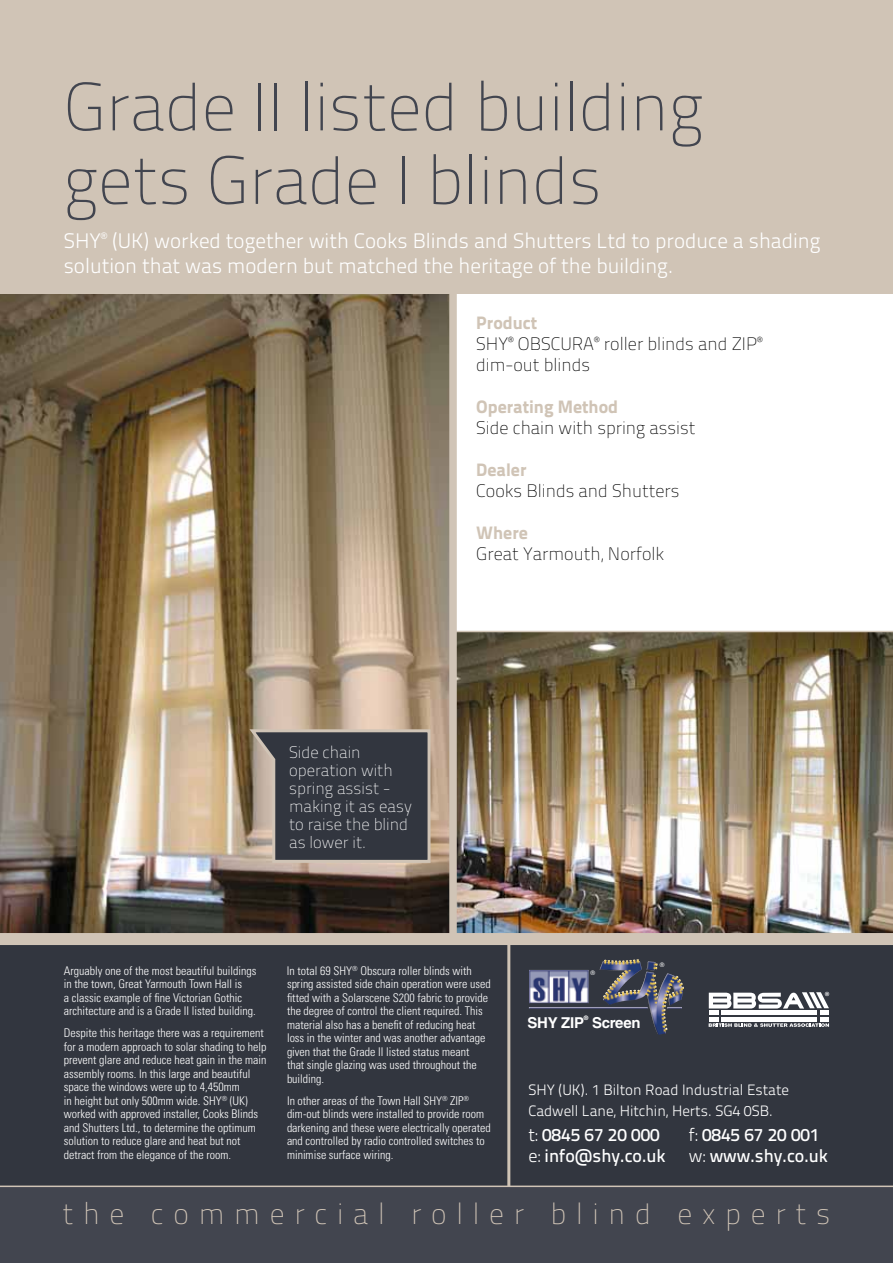
<style>
.page{position:relative;width:893px;height:1263px;background:#fff}
.page>*{position:absolute;margin:0;border:0;box-sizing:border-box;transform-origin:0 0}
.t1{font:68.1px/73.5px "Titillium Text 22 L 1 wt";color:#42454f}
.t2{font:29.4px "Titillium Text 22 L 1 wt";letter-spacing:.33em;color:#d0c4b6}
.t3{font:21px/25.5px "Titillium Text 22 L 250 wt";color:#fff}
.t4{font:18px/21px "Titillium Text 22 L 1 wt";color:#000}
.t5{font:18px "Titillium Text 22 L 600 wt";color:#fff}
.t6{font:18px "Titillium Text 22 L 999 wt";color:#d0c4b6}
.t7{font:16.5px/18px "Titillium Text 22 L 1 wt";color:#fff}
.t8{font:15px/21px "Titillium Text 22 L 250 wt";color:#fff}
.t9{font:700 15px "Helvetica";letter-spacing:-.02em;color:#fff}
.t10{font:300 condensed 12px/13.5px "Univers";color:#fff}
.t11{font:6.3px "Interstate";color:#fff}
.t12{font:700 6.15px "Helvetica";color:#fff}
.s1{font-family:"Titillium Text 22 L 250 wt"}
</style>
<div class="page">
<img style="left:457px;top:631px;width:436px;height:302px">
<img style="left:0;top:293px;width:457px;height:640px">
<div style="left:0;top:0;width:893px;height:293px;background:#d0c4b6"></div>
<div style="left:0;top:939px;width:893px;height:324px;background:#32363f"></div>
<div style="left:0;top:1185px;width:893px;height:78px;background:#42454f"></div>
<svg style="left:709px;top:992px;width:120px;height:35px"></svg>
<div style="left:0;top:933px;width:893px;height:12px;background:#d0c4b6"></div>
<svg style="left:246px;top:728px;width:186px;height:136px;background:#4b4b4e"></svg>
<hr style="left:507px;top:939px;width:3px;height:247px;background:#d0c4b6">
<img style="left:615px;top:959px;width:22px;height:3px">
<h1 class="t1" style="left:64px;top:67px;width:641px">Grade II listed building gets Grade I blinds</h1>
<h3 class="t3" style="left:64px;top:226px;width:758px">SHY<sup>®</sup> (UK) worked together with Cooks Blinds and Shutters Ltd to produce a shading solution that was modern but matched the heritage of the building.</h3>
<h3 class="t6" style="left:476px;top:308px;width:62px">Product</h3>
<h3 class="t4" style="left:476px;top:332px;width:288px">SHY<sup>®</sup> OBSCURA<sup>®</sup> roller blinds and ZIP<sup>® </sup>dim-out blinds</h3>
<h3 class="t6" style="left:476px;top:392px;width:143px">Operating Method</h3>
<h3 class="t4" style="left:476px;top:416px;width:221px">Side chain with spring assist</h3>
<h3 class="t6" style="left:476px;top:455px;width:52px">Dealer</h3>
<h3 class="t4" style="left:476px;top:479px;width:205px">Cooks Blinds and Shutters</h3>
<h3 class="t6" style="left:476px;top:518px;width:53px">Where</h3>
<h3 class="t4" style="left:476px;top:542px;width:190px">Great Yarmouth, Norfolk</h3>
<h3 class="t7" style="left:289px;top:742px;width:124px">Side chain operation with spring assist - making it as easy to raise the blind as lower it.</h3>
<p class="t11" style="left:659px;top:961px;width:7px">®</p>
<p class="t10" style="left:287px;top:964px;width:205px">In total 69 SHY<sup>®</sup> Obscura roller blinds with spring assisted side chain operation were used fitted with a Solarscene S200 fabric to provide the degree of control the client required. This material also has a benefit of reducing heat loss in the winter and was another advantage given that the Grade II listed status meant<br>that single glazing was used throughout the building.</p>
<p class="t10" style="left:287px;top:1094px;width:205px">In other areas of the Town Hall SHY<sup>®</sup> ZIP<sup>® </sup>dim-out blinds were installed to provide room darkening and these were electrically operated and controlled by radio controlled switches to minimise surface wiring.</p>
<p class="t10" style="left:64px;top:964px;width:194px">Arguably one of the most beautiful buildings in the town, Great Yarmouth Town Hall is<br>a classic example of fine Victorian Gothic architecture and is a Grade II listed building.</p>
<p class="t10" style="left:64px;top:1026px;width:204px">Despite this heritage there was a requirement for a modern approach to solar shading to help prevent glare and reduce heat gain in the main assembly rooms. In this large and beautiful space the windows were up to 4,450mm<br>in height but only 500mm wide. SHY<sup>®</sup> (UK) worked with approved installer, Cooks Blinds and Shutters Ltd., to determine the optimum solution to reduce glare and heat but not detract from the elegance of the room.</p>
<p class="t11" style="left:590px;top:969px;width:7px">®</p>
<p class="t9" style="left:527px;top:1013px;width:58px">SHY ZIP</p>
<p class="t12" style="left:584px;top:1014px;width:6px">®</p>
<p class="t9" style="left:592px;top:1013px;width:50px">Screen</p>
<p class="t8" style="left:528px;top:1078px;width:262px">SHY (UK). 1 Bilton Road Industrial Estate<br>Cadwell Lane, Hitchin, Herts. SG4 0SB.</p>
<h3 class="t5" style="left:528px;top:1121px;width:133px"><span class="s1">t:</span> 0845 67 20 000</h3>
<h3 class="t5" style="left:689px;top:1121px;width:132px"><span class="s1">f:</span> 0845 67 20 001</h3>
<h3 class="t5" style="left:528px;top:1142px;width:139px"><span class="s1">e:</span> info@shy.co.uk</h3>
<h3 class="t5" style="left:689px;top:1142px;width:141px"><span class="s1">w:</span> www.shy.co.uk</h3>
<h2 class="t2" style="left:63px;top:1193px;width:769px">the commercial roller blind experts</h2>
</div>
